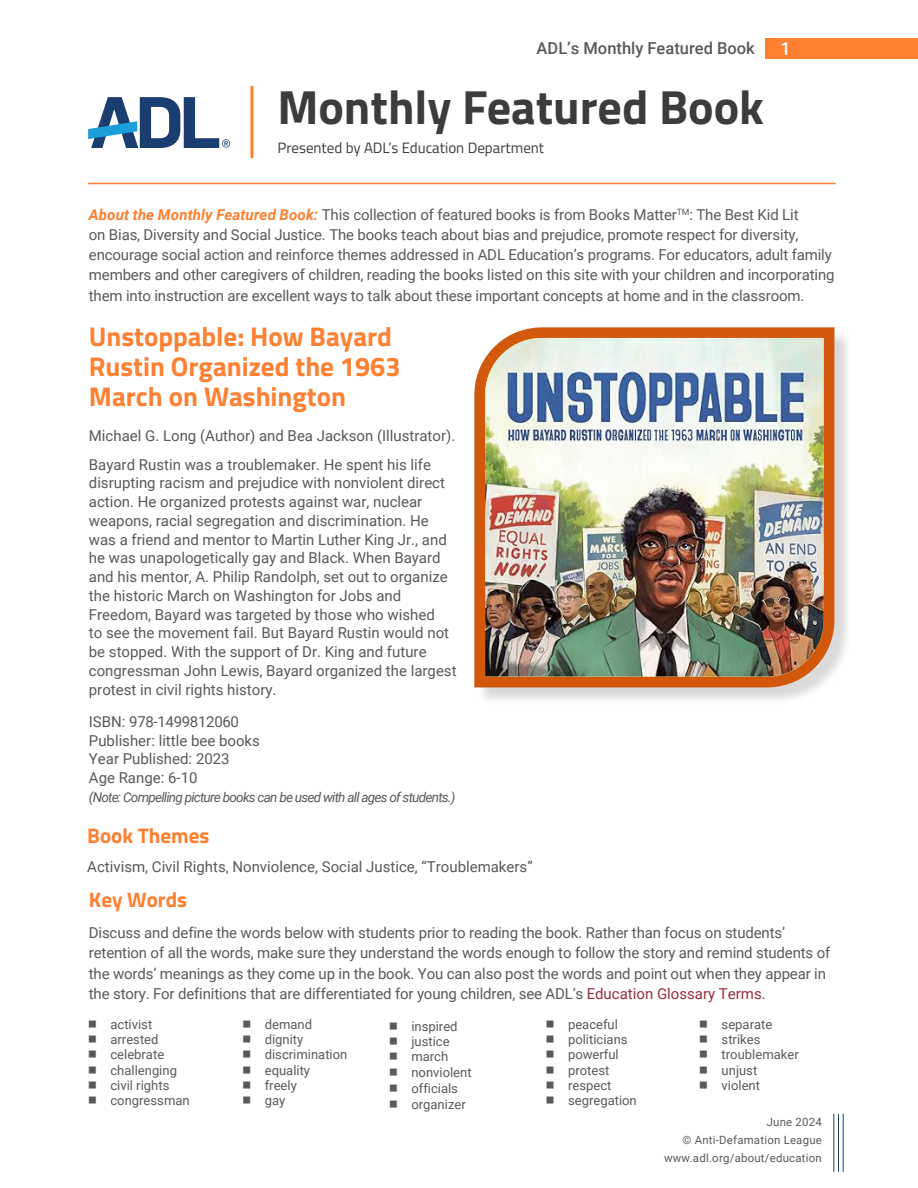
<style>
.page{position:relative;width:918px;height:1188px;background:#fff}
.page>*{position:absolute;margin:0;border:0;box-sizing:border-box;transform-origin:0 0}
.t1{font:700 48px "Titillium Web";color:#3c3b3e}
.t2{font:700 27px/30px "Titillium Web";color:#fe8032}
.t3{font:700 21px "Titillium Web";color:#ff7e2e}
.t4{font:700 21px "Titillium Web";color:#ff7f30}
.t5{font:500 18px "Roboto";color:#fff}
.t6{font:500 16.5px "Roboto";color:#58595b}
.t7{font:15px/18.8px "Roboto";letter-spacing:-.01em;color:#58595b}
.t8{font:15px "Titillium Web";color:#3c3b3e}
.t9{font:italic 13.5px "Roboto";letter-spacing:-.055em;color:#58595b}
.t10{font:13.05px "Roboto";color:#58595b}
.t11{font:11.4px/18px "Roboto";letter-spacing:.02em;color:#58595b;text-align:right}
.s1{font-weight:700;font-style:italic;color:#ff7f30}
.s2{color:#ff7f30}
.s3{color:#982c3e}
</style>
<div class="page">
<div style="left:766px;top:38px;width:152px;height:21px;background:#ff7f30"></div>
<hr style="left:833px;top:1114px;width:1px;height:58px;background:#1b3e70">
<hr style="left:838px;top:1114px;width:1px;height:58px;background:#1b3e70">
<hr style="left:843px;top:1114px;width:1px;height:58px;background:#1b3e70">
<hr style="left:250px;top:86px;width:3px;height:72px;background:#ff7f30">
<svg style="left:88px;top:97px;width:142px;height:51px"></svg>
<hr style="left:88px;top:183px;width:748px;height:1px;background:#ff7f30">
<div style="left:477px;top:330px;width:376px;height:376px;background:#000;opacity:.15"></div>
<svg style="left:474px;top:327px;width:360px;height:360px;background:#d56f2c"></svg>
<img style="left:485px;top:338px;width:339px;height:338px">
<p class="t6" style="left:537px;top:36px;width:220px">ADL’s Monthly Featured Book</p>
<p class="t5" style="left:781px;top:36px;width:12px">1</p>
<p class="t1" style="left:278px;top:71px;width:488px">Monthly Featured Book</p>
<p class="t8" style="left:278px;top:137px;width:268px">Presented by ADL’s Education Department</p>
<p class="t7" style="left:89px;top:204px;width:747px;line-height:20.2px"><span class="s1">About the Monthly Featured Book:</span> This collection of featured books is from Books Matter<sup>TM</sup>: The Best Kid Lit<br>on Bias, Diversity and Social Justice. The books teach about bias and prejudice, promote respect for diversity, encourage social action and reinforce themes addressed in ADL Education’s programs. For educators, adult family members and other caregivers of children, reading the books listed on this site with your children and incorporating them into instruction are excellent ways to talk about these important concepts at home and in the classroom.</p>
<p class="t2" style="left:89px;top:320px;width:313px">Unstoppable: How Bayard<br>Rustin Organized the 1963<br>March on Washington</p>
<p class="t7" style="left:89px;top:426px;width:368px">Michael G. Long (Author) and Bea Jackson (Illustrator).</p>
<p class="t7" style="left:89px;top:454px;width:369px">Bayard Rustin was a troublemaker. He spent his life disrupting racism and prejudice with nonviolent direct action. He organized protests against war, nuclear weapons, racial segregation and discrimination. He was a friend and mentor to Martin Luther King Jr., and he was unapologetically gay and Black. When Bayard and his mentor, A. Philip Randolph, set out to organize the historic March on Washington for Jobs and Freedom, Bayard was targeted by those who wished<br>to see the movement fail. But Bayard Rustin would not be stopped. With the support of Dr. King and future congressman John Lewis, Bayard organized the largest protest in civil rights history.</p>
<p class="t7" style="left:89px;top:712px;width:173px">ISBN: 978-1499812060<br>Publisher: little bee books<br>Year Published: 2023<br>Age Range: 6-10</p>
<p class="t9" style="left:89px;top:788px;width:368px">(Note: Compelling picture books can be used with all ages of students.)</p>
<p class="t3" style="left:87px;top:819px;width:124px"><span class="s2">Book</span> Themes</p>
<p class="t7" style="left:87px;top:857px;width:447px">Activism, Civil Rights, Nonviolence, Social Justice, “Troublemakers”</p>
<p class="t4" style="left:89px;top:884px;width:100px">Key Words</p>
<p class="t7" style="left:89px;top:922px;width:743px;line-height:20.2px">Discuss and define the words below with students prior to reading the book. Rather than focus on students’ retention of all the words, make sure they understand the words enough to follow the story and remind students of the words’ meanings as they come up in the book. You can also post the words and point out when they appear in the story. For definitions that are differentiated for young children, see ADL’s <span class="s3">Education Glossary Terms.</span></p>
<p class="t10" style="left:110px;top:1015px;width:43px">activist</p>
<p class="t10" style="left:110px;top:1030px;width:50px">arrested</p>
<p class="t10" style="left:110px;top:1045px;width:55px">celebrate</p>
<p class="t10" style="left:110px;top:1061px;width:68px">challenging</p>
<p class="t10" style="left:110px;top:1076px;width:60px">civil rights</p>
<p class="t10" style="left:110px;top:1091px;width:81px">congressman</p>
<p class="t10" style="left:265px;top:1015px;width:49px">demand</p>
<p class="t10" style="left:265px;top:1030px;width:40px">dignity</p>
<p class="t10" style="left:265px;top:1045px;width:84px">discrimination</p>
<p class="t10" style="left:265px;top:1061px;width:47px">equality</p>
<p class="t10" style="left:265px;top:1076px;width:34px">freely</p>
<p class="t10" style="left:265px;top:1091px;width:22px">gay</p>
<p class="t10" style="left:411px;top:1017px;width:48px">inspired</p>
<p class="t10" style="left:411px;top:1032px;width:40px">justice</p>
<p class="t10" style="left:411px;top:1047px;width:38px">march</p>
<p class="t10" style="left:411px;top:1063px;width:62px">nonviolent</p>
<p class="t10" style="left:411px;top:1080px;width:48px">officials</p>
<p class="t10" style="left:411px;top:1095px;width:56px">organizer</p>
<p class="t10" style="left:568px;top:1015px;width:51px">peaceful</p>
<p class="t10" style="left:568px;top:1030px;width:61px">politicians</p>
<p class="t10" style="left:568px;top:1045px;width:52px">powerful</p>
<p class="t10" style="left:568px;top:1061px;width:43px">protest</p>
<p class="t10" style="left:568px;top:1076px;width:45px">respect</p>
<p class="t10" style="left:568px;top:1091px;width:70px">segregation</p>
<p class="t10" style="left:722px;top:1015px;width:52px">separate</p>
<p class="t10" style="left:722px;top:1030px;width:40px">strikes</p>
<p class="t10" style="left:722px;top:1045px;width:79px">troublemaker</p>
<p class="t10" style="left:722px;top:1061px;width:37px">unjust</p>
<p class="t10" style="left:722px;top:1076px;width:40px">violent</p>
<p class="t11" style="left:664px;top:1112px;width:159px">June 2024<br>© Anti-Defamation League www.adl.org/about/education</p>
</div>
